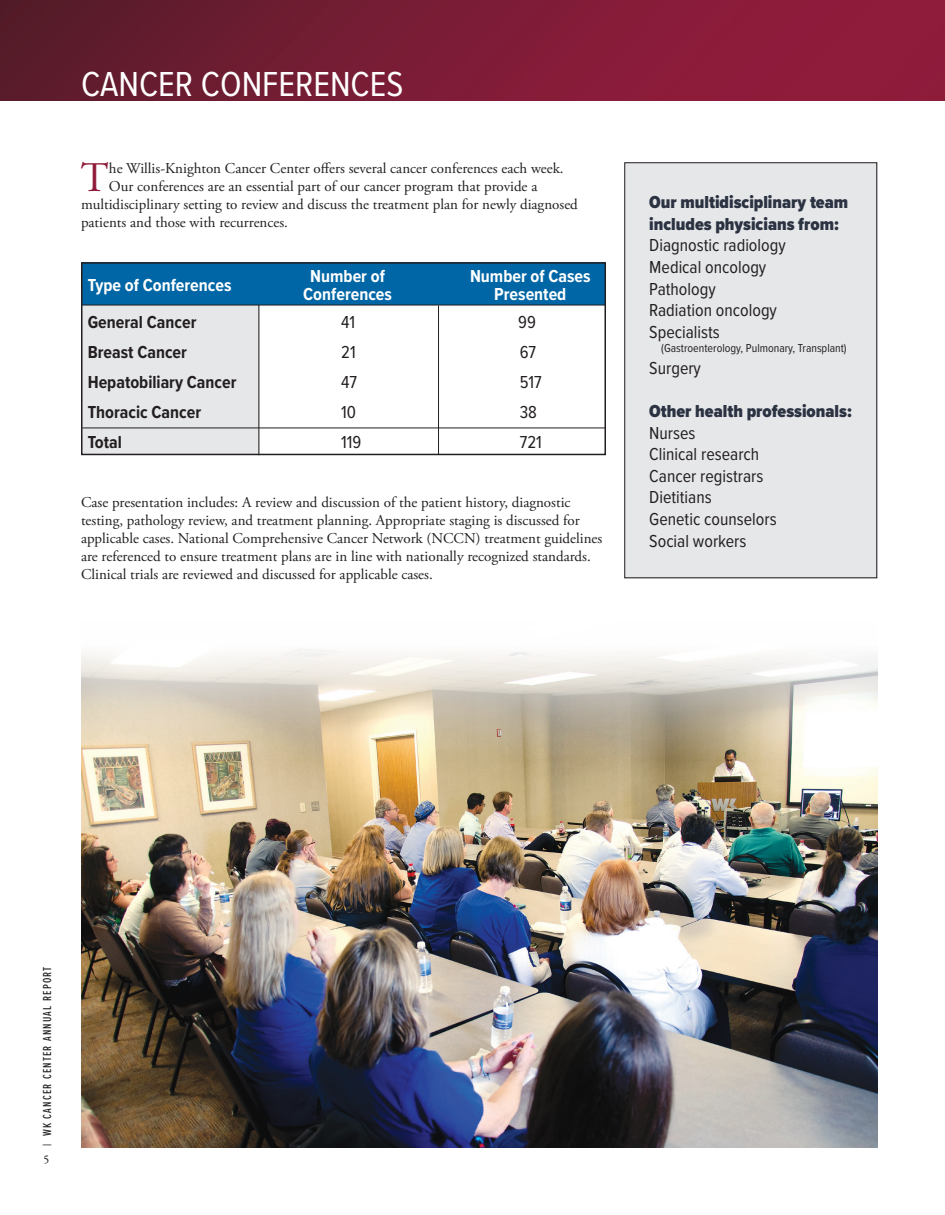
<style>
.page{position:relative;width:945px;height:1215px;background:#fff}
.page>*{position:absolute;margin:0;border:0;box-sizing:border-box;transform-origin:0 0}
.t1{font:42.15px "Adobe Garamond Pro";color:#901c3b}
.t2{font:36px "Proxima Nova Cond";color:#fff}
.t3{font:18px "Proxima Nova Cond";color:#231f20}
.t4{font:900 18px/21.6px "Proxima Nova Cond";color:#2b3241}
.t5{font:700 18px "Proxima Nova Cond";color:#231f20}
.t6{font:700 18px/18px "Proxima Nova Cond";color:#fff;text-align:center}
.t7{font:15px/18px "Adobe Garamond Pro";color:#231f20}
.t8{font:12px "Proxima Nova Cond";color:#231f20}
.t9{font:500 12px "Proxima Nova Ex Cn";letter-spacing:.1em;color:#231f20}
.t10{font:12px "Garamond Premr Pro";color:#231f20}
</style>
<div class="page">
<div style="left:0;top:0;width:945px;height:101px;background:linear-gradient(to right,#5c1c2b,#9a1c3f)"></div>
<div style="left:624px;top:162px;width:254px;height:417px;background:#e6e7e9"></div>
<img style="left:81px;top:650px;width:796px;height:498px">
<div style="left:81px;top:306px;width:178px;height:149px;background:#e6e7e9"></div>
<div style="left:81px;top:262px;width:525px;height:43px;background:#0166a5"></div>
<hr style="left:81px;top:305px;width:525px;height:1px;background:#231f20">
<hr style="left:258px;top:305px;width:1px;height:150px;background:#231f20">
<hr style="left:438px;top:306px;width:1px;height:149px;background:#231f20">
<div style="left:81px;top:262px;width:525px;height:193px;border:2px solid #231f20"></div>
<hr style="left:82px;top:428px;width:524px;height:1px;background:#231f20">
<div style="left:624px;top:162px;width:253px;height:416px;border:1px solid #231f20"></div>
<p class="t2" style="left:81px;top:57px;width:324px">CANCER CONFERENCES</p>
<p class="t1" style="left:81px;top:152px;width:29px">T</p>
<p class="t7" style="left:109px;top:160px;width:456px">he Willis-Knighton Cancer Center offers several cancer conferences each week.</p>
<p class="t7" style="left:109px;top:178px;width:430px">Our conferences are an essential part of our cancer program that provide a</p>
<p class="t7" style="left:81px;top:196px;width:498px">multidisciplinary setting to review and discuss the treatment plan for newly diagnosed</p>
<p class="t7" style="left:81px;top:214px;width:209px">patients and those with recurrences.</p>
<p class="t6" style="left:88px;top:276px;width:145px">Type of Conferences</p>
<p class="t6" style="left:303px;top:267px;width:90px">Number of<br>Conferences</p>
<p class="t6" style="left:470px;top:267px;width:122px">Number of Cases<br>Presented</p>
<p class="t5" style="left:88px;top:308px;width:110px">General Cancer</p>
<p class="t3" style="left:341px;top:308px;width:15px">41</p>
<p class="t3" style="left:518px;top:308px;width:19px">99</p>
<p class="t5" style="left:88px;top:338px;width:101px">Breast Cancer</p>
<p class="t3" style="left:341px;top:338px;width:16px">21</p>
<p class="t3" style="left:520px;top:338px;width:18px">67</p>
<p class="t5" style="left:88px;top:368px;width:150px">Hepatobiliary Cancer</p>
<p class="t3" style="left:341px;top:368px;width:17px">47</p>
<p class="t3" style="left:520px;top:368px;width:24px">517</p>
<p class="t5" style="left:88px;top:398px;width:115px">Thoracic Cancer</p>
<p class="t3" style="left:341px;top:398px;width:16px">10</p>
<p class="t3" style="left:520px;top:398px;width:19px">38</p>
<p class="t5" style="left:88px;top:428px;width:36px">Total</p>
<p class="t3" style="left:341px;top:428px;width:22px">119</p>
<p class="t3" style="left:520px;top:428px;width:24px">721</p>
<p class="t7" style="left:81px;top:493px;width:523px">Case presentation includes: A review and discussion of the patient history, diagnostic testing, pathology review, and treatment planning. Appropriate staging is discussed for applicable cases. National Comprehensive Cancer Network (NCCN) treatment guidelines are referenced to ensure treatment plans are in line with nationally recognized standards.<br>Clinical trials are reviewed and discussed for applicable cases.</p>
<p class="t4" style="left:649px;top:191px;width:200px">Our multidisciplinary team includes physicians from:</p>
<p class="t3" style="left:649px;top:232px;width:138px">Diagnostic radiology</p>
<p class="t3" style="left:649px;top:254px;width:119px">Medical oncology</p>
<p class="t3" style="left:649px;top:275px;width:68px">Pathology</p>
<p class="t3" style="left:649px;top:297px;width:129px">Radiation oncology</p>
<p class="t3" style="left:649px;top:319px;width:72px">Specialists</p>
<p class="t8" style="left:661px;top:339px;width:187px">(Gastroenterology, Pulmonary, Transplant)</p>
<p class="t3" style="left:649px;top:355px;width:53px">Surgery</p>
<p class="t4" style="left:649px;top:400px;width:204px">Other health professionals:</p>
<p class="t3" style="left:649px;top:419px;width:48px">Nurses</p>
<p class="t3" style="left:649px;top:441px;width:111px">Clinical research</p>
<p class="t3" style="left:649px;top:463px;width:116px">Cancer registrars</p>
<p class="t3" style="left:649px;top:484px;width:64px">Dietitians</p>
<p class="t3" style="left:649px;top:506px;width:129px">Genetic counselors</p>
<p class="t3" style="left:649px;top:527px;width:99px">Social workers</p>
<p class="t9" style="left:38px;top:1146px;width:181px;rotate:-90deg">| WK CANCER CENTER ANNUAL REPORT</p>
<p class="t10" style="left:43px;top:1152px;width:7px">5</p>
</div>
